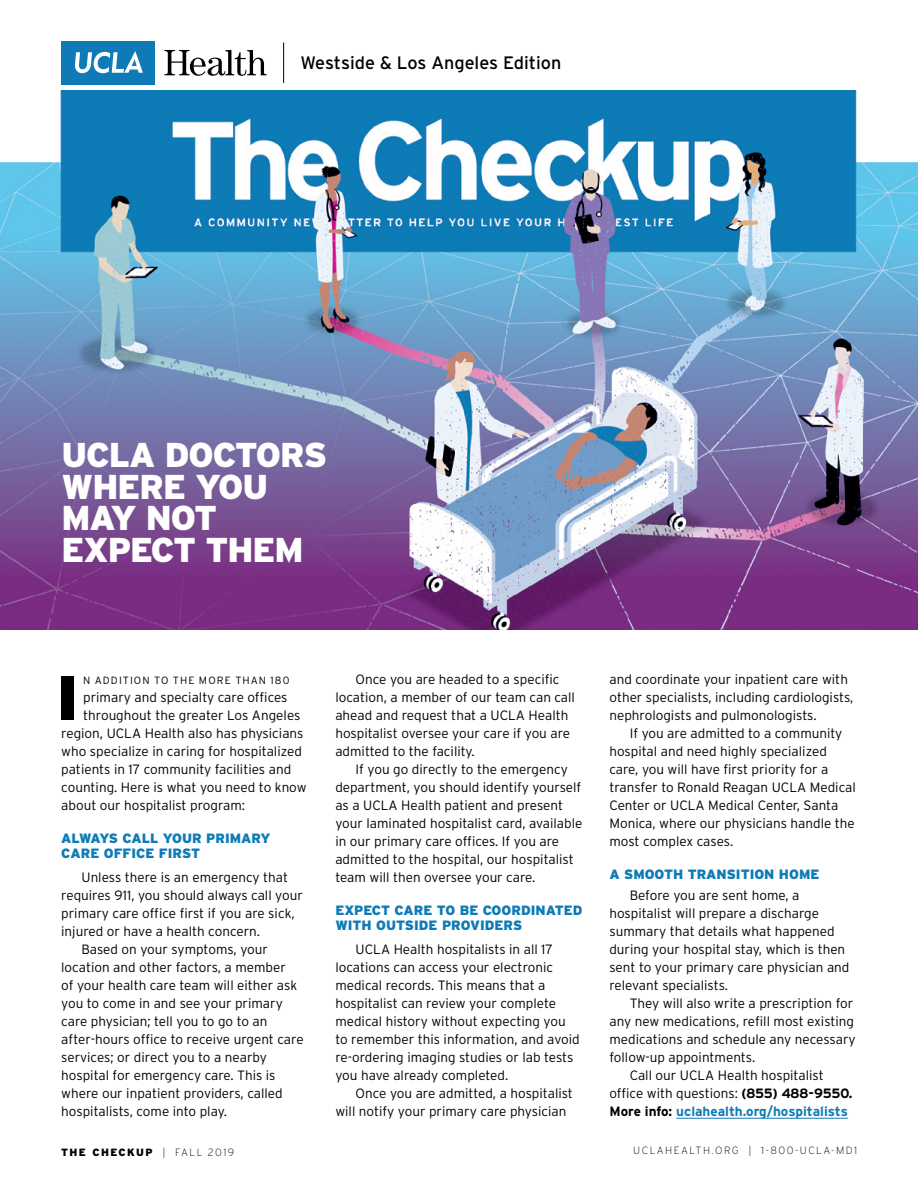
<style>
.page{position:relative;width:918px;height:1188px;background:#fff}
.page>*{position:absolute;margin:0;border:0;box-sizing:border-box;transform-origin:0 0}
.t1{font:900 61.95px "Interstate";color:#000}
.t2{font:900 34.5px/31.5px "Interstate";letter-spacing:-.03em;color:#fff}
.t3{font:18px "Interstate";color:#000}
.t4{font:300 13.5px/18px "Interstate";color:#000}
.t5{font:900 13.5px/15px "Interstate";color:#0f7bb6}
.t6{font:300 13.5px "Interstate";letter-spacing:-.02em;color:#000}
.t7{font:200 10.5px "Interstate";letter-spacing:.14em;color:#000}
.t8{font:300 10.5px "Interstate";letter-spacing:.105em;color:#000}
.t9{font:900 10.5px "Interstate";letter-spacing:.14em;color:#000}
.s1{font-weight:700}
.s2{font-weight:700;color:#0f7bb6}
.s3{font-weight:200}
</style>
<div class="page">
<img style="left:0;top:90px;width:918px;height:540px">
<hr style="left:676px;top:1118px;width:172px;height:1px;background:#0f7bb6">
<div style="left:62px;top:41px;width:93px;height:43px;background:#0f7bb6"></div>
<svg style="left:75px;top:51px;width:68px;height:22px"></svg>
<svg style="left:164px;top:50px;width:103px;height:26px"></svg>
<hr style="left:283px;top:42px;width:1px;height:41px;background:#000">
<h3 class="t3" style="left:301px;top:53px;width:262px">Westside &amp; Los Angeles Edition</h3>
<h2 class="t2" style="left:62px;top:439px;width:267px">UCLA DOCTORS<br>WHERE YOU<br>MAY NOT<br>EXPECT THEM</h2>
<h1 class="t1" style="left:57px;top:663px;width:14px">I</h1>
<p class="t8" style="left:83px;top:674px;width:20px">n add</p>
<p class="t8" style="left:119px;top:674px;width:172px">ition to the more than 180</p>
<p class="t4" style="left:83px;top:688px;width:206px">primary and specialty care offices</p>
<p class="t4" style="left:83px;top:706px;width:219px">throughout the greater Los Angeles</p>
<p class="t4" style="left:61px;top:724px;width:55px">region, UCL</p>
<p class="t4" style="left:61px;top:724px;width:247px;text-indent:71px">A Health also has physicians who specialize in caring for hospitalized patients in 17 community facilities and counting. Here is what you need to know about our hospitalist program:</p>
<p class="t5" style="left:61px;top:831px;width:11px">ALWAYS</p>
<p class="t5" style="left:61px;top:831px;width:211px;text-indent:61px">CALL YOUR PRIMARY<br>CARE OFFICE FIRST</p>
<p class="t4" style="left:82px;top:868px;width:208px">U nless there is an emergency that</p>
<p class="t4" style="left:61px;top:886px;width:243px">requires 911, you should always call your</p>
<p class="t4" style="left:61px;top:904px;width:235px">primary care office first if you are sick,</p>
<p class="t4" style="left:61px;top:922px;width:200px">injured or have a health concern.</p>
<p class="t4" style="left:82px;top:940px;width:188px">Based on your symptoms, your</p>
<p class="t4" style="left:61px;top:958px;width:226px">location and other factors, a member</p>
<p class="t4" style="left:61px;top:976px;width:238px">of your health care team will either ask</p>
<p class="t4" style="left:61px;top:994px;width:223px">you to come in and see your primary</p>
<p class="t4" style="left:61px;top:1012px;width:208px">care physician; tell you to go to an</p>
<p class="t6" style="left:61px;top:1032px;width:244px">after-hours office to receive urgent care</p>
<p class="t4" style="left:61px;top:1048px;width:207px">services; or direct you to a nearby</p>
<p class="t4" style="left:61px;top:1066px;width:216px">hospital for emergency care. This is</p>
<p class="t4" style="left:61px;top:1084px;width:223px">where our inpatient providers, called</p>
<p class="t4" style="left:61px;top:1102px;width:167px">hospitalists, come into play.</p>
<p class="t4" style="left:335px;top:670px;width:241px;text-indent:20px">Once you are headed to a specific location, a member of our team can call ahead and request that a UCL</p>
<p class="t4" style="left:335px;top:706px;width:236px;text-indent:181px">A Health hospitalist oversee your care if you are admitted to the facility.</p>
<p class="t4" style="left:335px;top:760px;width:248px;text-indent:20px">If you go directly to the emergency department, you should identify yourself as a UCL</p>
<p class="t4" style="left:335px;top:796px;width:249px;text-indent:53px">A Health patient and present your laminated hospitalist card, available in our primary care offices. If you are admitted to the hospital, our hospitalist team will then oversee your care.</p>
<p class="t5" style="left:335px;top:903px;width:10px">EXPECT</p>
<p class="t5" style="left:335px;top:903px;width:249px;text-indent:59px">CARE TO BE COORDINATED<br>WITH OUTSIDE PROVIDERS</p>
<p class="t4" style="left:356px;top:940px;width:9px">UCL</p>
<p class="t4" style="left:335px;top:940px;width:246px;text-indent:46px">A Health hospitalists in all 17 locations can access your electronic medical records. This means that a hospitalist can review your complete medical history without expecting you to remember this information, and avoid re-ordering imaging studies or lab tests you have already completed.</p>
<p class="t4" style="left:335px;top:1084px;width:239px;text-indent:20px">Once you are admitted, a hospitalist will notify your primary care physician</p>
<p class="t4" style="left:609px;top:670px;width:246px">and coordinate your inpatient care with other specialists, including cardiologists, nephrologists and pulmonologists.</p>
<p class="t4" style="left:609px;top:724px;width:234px;text-indent:20px">If you are admitted to a community hospital and need highly specialized care, you will have first priority for a transfer to Ronald Reagan UCL</p>
<p class="t4" style="left:797px;top:778px;width:60px">A Medical</p>
<p class="t4" style="left:609px;top:796px;width:247px;text-indent:86px">A Medical Center, Santa<br>Monica, where our physicians handle the most complex cases.</p>
<p class="t5" style="left:609px;top:867px;width:212px">A SMOOTH TRANSITION HOME</p>
<p class="t4" style="left:609px;top:886px;width:242px;text-indent:20px">Before you are sent home, a hospitalist will prepare a discharge summary that details what happened during your hospital stay, which is then sent to your primary care physician and relevant specialists.</p>
<p class="t4" style="left:630px;top:994px;width:225px">They will also write a prescription for</p>
<p class="t4" style="left:609px;top:1012px;width:246px">any new medications, refill most existing</p>
<p class="t4" style="left:609px;top:1030px;width:248px">medications and schedule any necessary</p>
<p class="t4" style="left:609px;top:1048px;width:147px">follow-up appointments.</p>
<p class="t4" style="left:630px;top:1066px;width:59px">Call our UCL</p>
<p class="t4" style="left:609px;top:796px;width:70px">Center or UCL</p>
<p class="t4" style="left:609px;top:1066px;width:245px;text-indent:96px">A Health hospitalist office with questions: <span class="s1">(855) 488-9550.<br>More info:</span> <span class="s2">uclahealth.org/hospitalists</span></p>
<p class="t9" style="left:61px;top:1147px;width:175px">THE CHECKUP <span class="s3">| FALL 2019</span></p>
<p class="t7" style="left:633px;top:1145px;width:226px">UCLAHEALTH.ORG | 1-800-UCLA-MD1</p>
</div>
